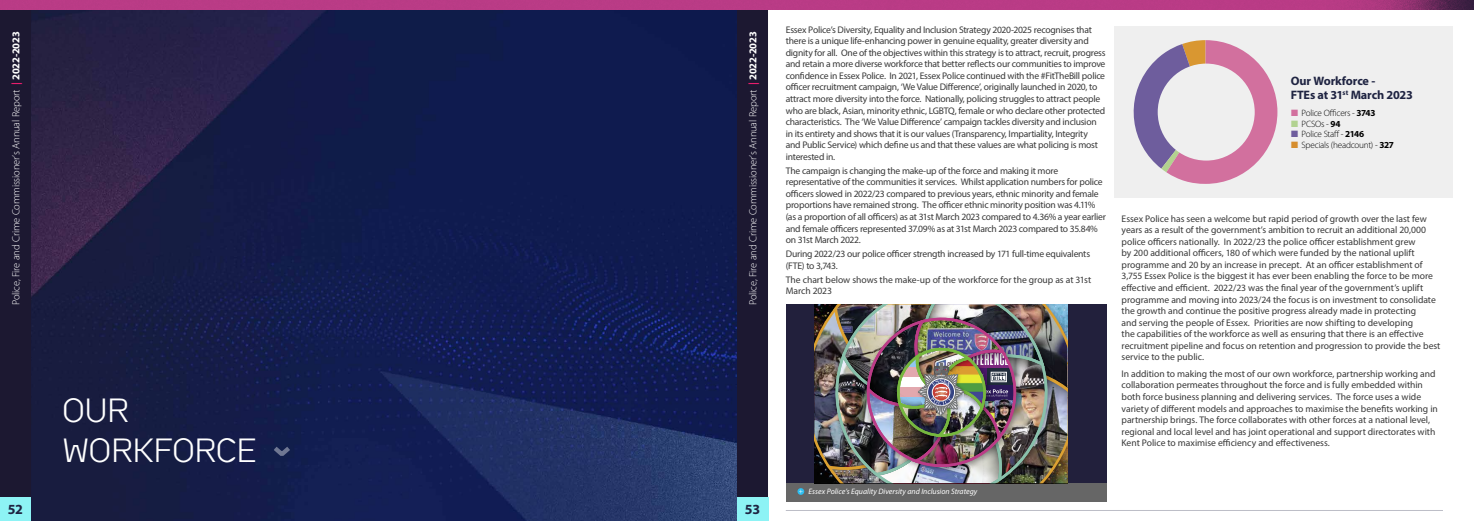
<style>
.page{position:relative;width:1474px;height:521px;background:#fff}
.page>*{position:absolute;margin:0;border:0;box-sizing:border-box;transform-origin:0 0}
.t1{font:300 33.25px/39.9px "Kade";letter-spacing:-.015em;color:#fff}
.t2{font:700 14px "Myriad Pro";color:#1f2442}
.t3{font:700 12.25px/14px "Myriad Pro";letter-spacing:-.015em;color:#1f2442}
.t4{font:300 10.5px "Myriad Pro";letter-spacing:-.015em;color:#fff}
.t5{font:9.62px/11.5px "Myriad Pro";letter-spacing:-.015em;color:#393939}
.t6{font:300 9.19px "Myriad Pro";letter-spacing:-.025em;color:#000}
.t7{font:italic 7.88px "Myriad Pro";color:#fff}
.s1{font-weight:700;color:#e61d6d}
.s2{font-weight:700}
.s3{color:#d2709e}
.s4{color:#b2d290}
.s5{color:#6e5d9d}
.s6{color:#d68e2f}
</style>
<div class="page">
<img style="left:235px;top:10px;width:501px;height:511px">
<svg style="left:269px;top:442px;width:26px;height:18px"></svg>
<div style="left:785px;top:304px;width:321px;height:179px;background:#22203c"></div>
<img style="left:814px;top:304px;width:253px;height:179px">
<div style="left:1114px;top:26px;width:339px;height:172px;background:#efefef"></div>
<svg style="left:1124px;top:40px;width:153px;height:144px"></svg>
<div style="left:1157px;top:64px;width:97px;height:97px;background:#efefef;border-radius:50%"></div>
<div style="left:785px;top:483px;width:321px;height:18px;background:#666"></div>
<svg style="left:797px;top:488px;width:7px;height:7px"></svg>
<div style="left:737px;top:10px;width:31px;height:487px;background:#1c1831"></div>
<div style="left:737px;top:497px;width:31px;height:24px;background:#8df3f5"></div>
<svg style="left:0;top:10px;width:235px;height:511px;background:#1f1f43"></svg>
<svg style="left:0;top:0;width:1473px;height:10px;background:#b43a83"></svg>
<hr style="left:785px;top:510px;width:657px;height:1px;background:#1f2442">
<p class="t4" style="left:10px;top:305px;width:275px;rotate:-90deg">Police, Fire and Crime Commissioner’s Annual Report <span class="s1">|</span> <span class="s2">2022-2023</span></p>
<h1 class="t1" style="left:62px;top:389px;width:196px">OUR<br>WORKFORCE</h1>
<p class="t4" style="left:746px;top:305px;width:275px;rotate:-90deg">Police, Fire and Crime Commissioner’s Annual Report <span class="s1">|</span> <span class="s2">2022-2023</span></p>
<h2 class="t2" style="left:8px;top:500px;width:17px">52</h2>
<h2 class="t2" style="left:745px;top:500px;width:17px">53</h2>
<p class="t5" style="left:785px;top:23px;width:321px">Essex Police’s Diversity, Equality and Inclusion Strategy 2020-2025 recognises that there is a unique life-enhancing power in genuine equality, greater diversity and dignity for all. One of the objectives within this strategy is to attract, recruit, progress and retain a more diverse workforce that better reflects our communities to improve confidence in Essex Police. In 2021, Essex Police continued with the #FitTheBill police officer recruitment campaign, ‘We Value Difference’, originally launched in 2020, to attract more diversity into the force. Nationally, policing struggles to attract people who are black, Asian, minority ethnic, LGBTQ, female or who declare other protected characteristics. The ‘We Value Difference’ campaign tackles diversity and inclusion in its entirety and shows that it is our values (Transparency, Impartiality, Integrity<br>and Public Service) which define us and that these values are what policing is most interested in.</p>
<p class="t5" style="left:785px;top:165px;width:321px">The campaign is changing the make-up of the force and making it more representative of the communities it services. Whilst application numbers for police officers slowed in 2022/23 compared to previous years, ethnic minority and female proportions have remained strong. The officer ethnic minority position was 4.11% (as a proportion of all officers) as at 31st March 2023 compared to 4.36% a year earlier and female officers represented 37.09% as at 31st March 2023 compared to 35.84% on 31st March 2022.</p>
<p class="t5" style="left:785px;top:248px;width:306px">During 2022/23 our police officer strength increased by 171 full-time equivalents (FTE) to 3,743.</p>
<p class="t5" style="left:785px;top:273px;width:307px">The chart below shows the make-up of the workforce for the group as at 31st<br>March 2023</p>
<p class="t3" style="left:1290px;top:74px;width:124px">Our Workforce -<br>FTEs at 31<sup>st</sup> March 2023</p>
<p class="t6" style="left:1291px;top:108px;width:86px"><span class="s3">■</span> Police Officers - <span class="s2">3743</span></p>
<p class="t6" style="left:1291px;top:118px;width:51px"><span class="s4">■</span> PCSOs - <span class="s2">94</span></p>
<p class="t6" style="left:1291px;top:129px;width:75px"><span class="s5">■</span> Police Staff - <span class="s2">2146</span></p>
<p class="t6" style="left:1291px;top:139px;width:104px"><span class="s6">■</span> Specials (headcount) - <span class="s2">327</span></p>
<p class="t5" style="left:1121px;top:213px;width:320px">Essex Police has seen a welcome but rapid period of growth over the last few years as a result of the government’s ambition to recruit an additional 20,000 police officers nationally. In 2022/23 the police officer establishment grew<br>by 200 additional officers, 180 of which were funded by the national uplift programme and 20 by an increase in precept. At an officer establishment of 3,755 Essex Police is the biggest it has ever been enabling the force to be more effective and efficient. 2022/23 was the final year of the government’s uplift programme and moving into 2023/24 the focus is on investment to consolidate the growth and continue the positive progress already made in protecting<br>and serving the people of Essex. Priorities are now shifting to developing<br>the capabilities of the workforce as well as ensuring that there is an effective recruitment pipeline and focus on retention and progression to provide the best service to the public.</p>
<p class="t5" style="left:1121px;top:368px;width:318px">In addition to making the most of our own workforce, partnership working and collaboration permeates throughout the force and is fully embedded within both force business planning and delivering services. The force uses a wide variety of different models and approaches to maximise the benefits working in partnership brings. The force collaborates with other forces at a national level, regional and local level and has joint operational and support directorates with Kent Police to maximise efficiency and effectiveness.</p>
<p class="t7" style="left:808px;top:486px;width:170px">Essex Police’s Equality Diversity and Inclusion Strategy</p>
</div>
